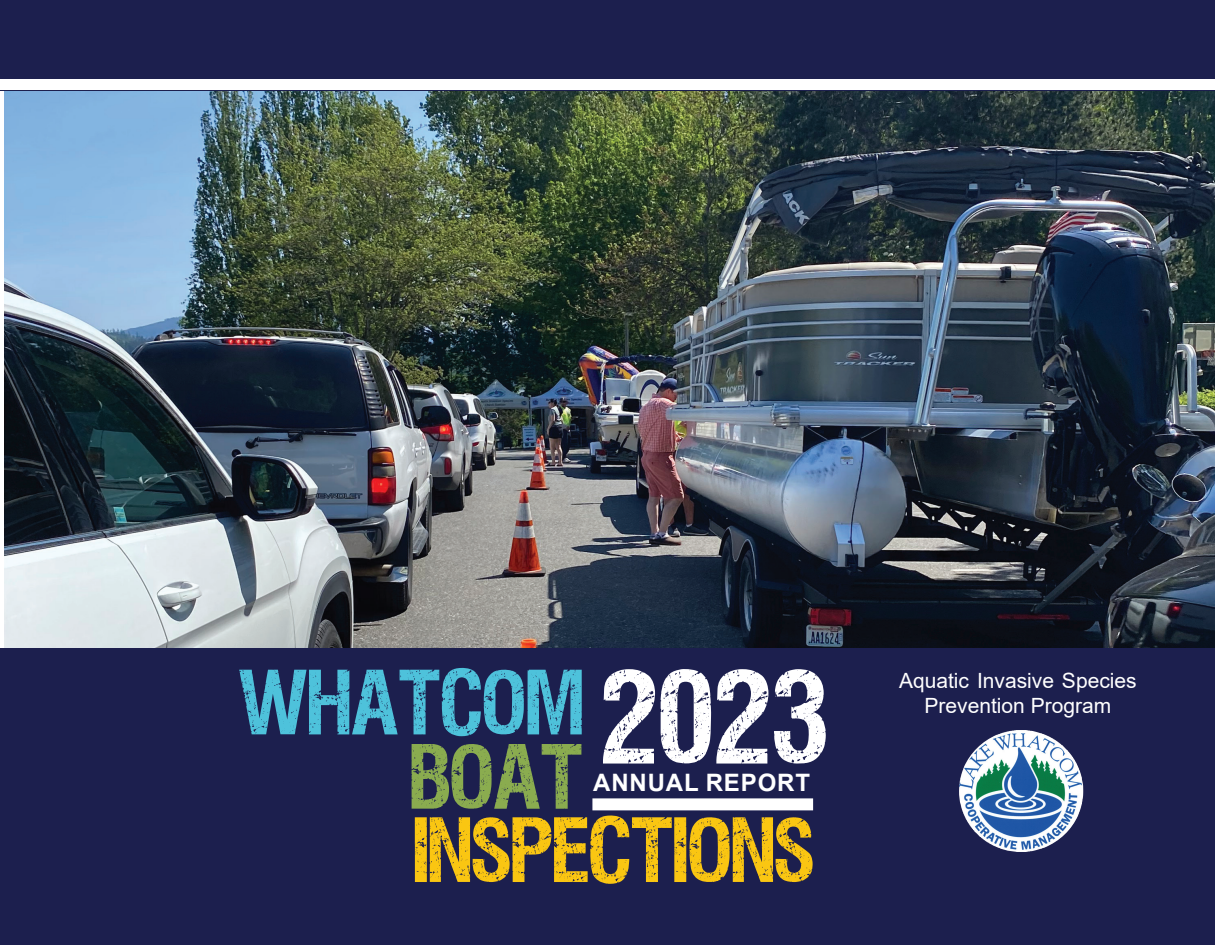
<style>
.page{position:relative;width:1215px;height:945px;background:#fff}
.page>*{position:absolute;margin:0;border:0;box-sizing:border-box;transform-origin:0 0}
.t1{font:105px "VIPERNORA";color:#fff}
.t2{font:72px "VIPERNORA";color:#fac612}
.t3{font:72px "VIPERNORA";color:#4ec2db}
.t4{font:72px "VIPERNORA";color:#8aac4f}
.t5{font:700 24px "Arial";letter-spacing:.035em;color:#fff}
.t6{font:21px/25.2px "Arial";color:#fff;text-align:center}
</style>
<div class="page">
<img style="left:4px;top:90px;width:1211px;height:559px">
<div style="left:0;top:0;width:1215px;height:90px;background:#1c1f4e"></div>
<div style="left:0;top:649px;width:1215px;height:296px;background:#1c1f4e"></div>
<img style="left:959px;top:730px;width:124px;height:122px">
<div style="left:592px;top:798px;width:221px;height:12px;background:#fff"></div>
<div style="left:0;top:79px;width:1215px;height:11px;background:#fff"></div>
<h2 class="t3" style="left:238px;top:666px;width:347px">WHATCOM</h2>
<h2 class="t4" style="left:410px;top:740px;width:175px">BOAT</h2>
<h2 class="t2" style="left:414px;top:814px;width:402px">INSPECTIONS</h2>
<h1 class="t1" style="left:600px;top:664px;width:230px">2023</h1>
<p class="t6" style="left:899px;top:668px;width:239px">Aquatic Invasive Species<br>Prevention Program</p>
<p class="t5" style="left:593px;top:766px;width:218px">ANNUAL REPORT</p>
</div>
